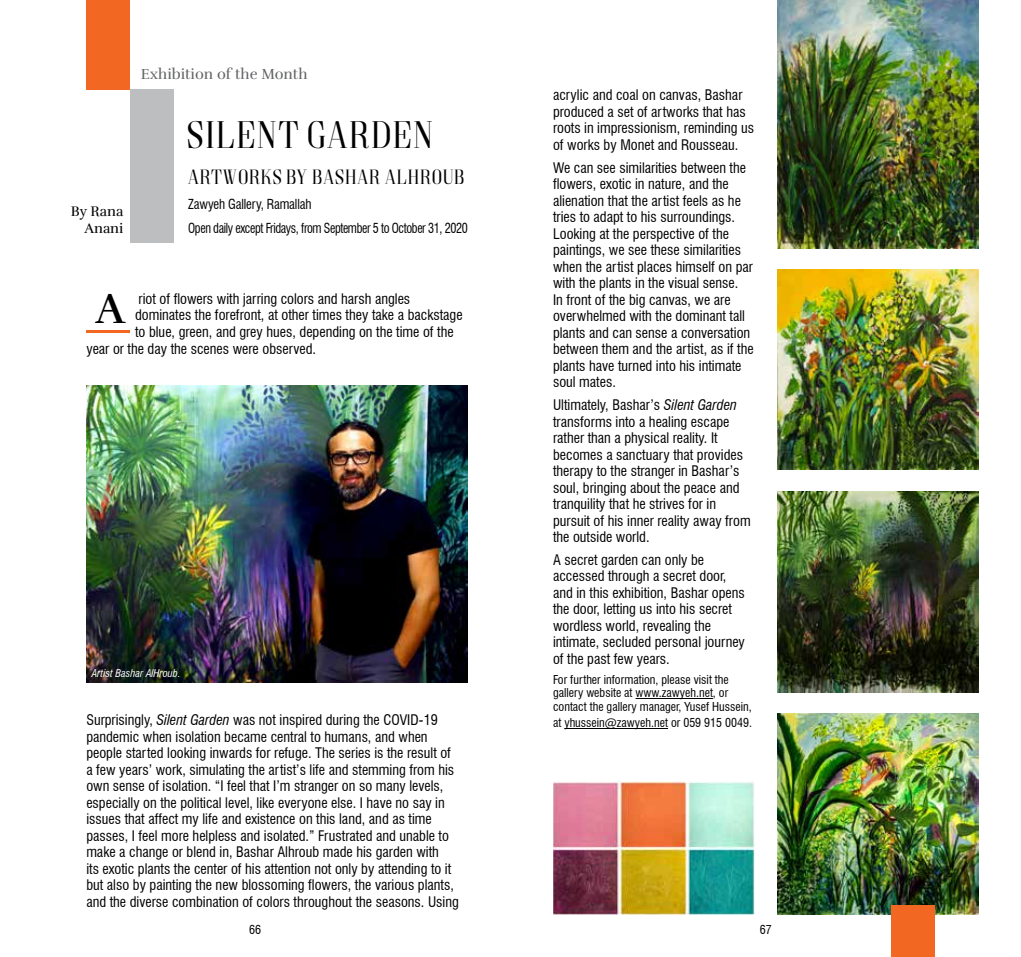
<style>
.page{position:relative;width:1021px;height:957px;background:#fff}
.page>*{position:absolute;margin:0;border:0;box-sizing:border-box;transform-origin:0 0}
.t1{font:700 43.5px "Rufina";color:#000;scale:.96 1}
.t2{font:39px "Goldoni";letter-spacing:-.02em;color:#000;scale:.96 1}
.t3{font:21px "Goldoni";letter-spacing:-.03em;color:#000;scale:.96 1}
.t4{font:15px "Rufina";color:#636466}
.t5{font:condensed 14.25px/16.5px "Swiss 721 BT";color:#000}
.t6{font:14.25px/16.5px "Rufina";color:#000;text-align:right}
.t7{font:condensed 13.5px/24.3px "Swiss 721 BT";letter-spacing:-.03em;color:#000;scale:.96 1}
.t8{font:condensed 12px/13.5px "Swiss 721 BT";color:#000}
.t9{font:italic condensed 10.5px "Swiss 721 BT";color:#fff}
.s1{font-style:italic}
</style>
<div class="page">
<div style="left:86px;top:0;width:44px;height:89px;background:#f26722"></div>
<hr style="left:86px;top:330px;width:44px;height:3px;background:#f26722">
<div style="left:130px;top:89px;width:44px;height:153px;background:#bcbec0"></div>
<hr style="left:635px;top:698px;width:78px;height:1px;background:#000">
<hr style="left:564px;top:728px;width:104px;height:1px;background:#000">
<img style="left:86px;top:386px;width:382px;height:296px">
<img style="left:553px;top:781px;width:201px;height:133px">
<img style="left:777px;top:269px;width:201px;height:201px">
<img style="left:777px;top:491px;width:201px;height:201px">
<img style="left:777px;top:0;width:201px;height:249px">
<img style="left:777px;top:713px;width:201px;height:201px">
<div style="left:890px;top:906px;width:44px;height:51px;background:#f26722"></div>
<p class="t6" style="left:71px;top:204px;width:54px">By Rana<br>Anani</p>
<p class="t4" style="left:141px;top:65px;width:168px">Exhibition of the Month</p>
<h2 class="t2" style="left:188px;top:113px;width:260px">SILENT GARDEN</h2>
<h3 class="t3" style="left:188px;top:165px;width:291px">ARTWORKS BY BASHAR ALHROUB</h3>
<p class="t7" style="left:188px;top:192px;width:292px">Zawyeh Gallery, Ramallah<br>Open daily except Fridays, from September 5 to October 31, 2020</p>
<h1 class="t1" style="left:96px;top:281px;width:31px">A</h1>
<p class="t5" style="left:139px;top:290px;width:273px">riot of flowers with jarring colors and harsh angles</p>
<p class="t5" style="left:135px;top:307px;width:329px">dominates the forefront, at other times they take a backstage</p>
<p class="t5" style="left:135px;top:323px;width:320px">to blue, green, and grey hues, depending on the time of the</p>
<p class="t5" style="left:86px;top:340px;width:231px">year or the day the scenes were observed.</p>
<p class="t9" style="left:92px;top:667px;width:90px">Artist Bashar AlHroub.</p>
<p class="t5" style="left:86px;top:712px;width:374px">Surprisingly, <span class="s1">Silent Garden</span> was not inspired during the COVID-19 pandemic when isolation became central to humans, and when people started looking inwards for refuge. The series is the result of a few years’ work, simulating the artist’s life and stemming from his own sense of isolation. “I feel that I’m stranger on so many levels, especially on the political level, like everyone else. I have no say in issues that affect my life and existence on this land, and as time passes, I feel more helpless and isolated.” Frustrated and unable to make a change or blend in, Bashar Alhroub made his garden with<br>its exotic plants the center of his attention not only by attending to it but also by painting the new blossoming flowers, the various plants, and the diverse combination of colors throughout the seasons. Using</p>
<p class="t5" style="left:553px;top:87px;width:202px">acrylic and coal on canvas, Bashar produced a set of artworks that has roots in impressionism, reminding us of works by Monet and Rousseau.</p>
<p class="t5" style="left:553px;top:159px;width:202px">We can see similarities between the flowers, exotic in nature, and the alienation that the artist feels as he tries to adapt to his surroundings.<br>Looking at the perspective of the paintings, we see these similarities when the artist places himself on par with the plants in the visual sense.<br>In front of the big canvas, we are overwhelmed with the dominant tall plants and can sense a conversation between them and the artist, as if the plants have turned into his intimate soul mates.</p>
<p class="t5" style="left:553px;top:396px;width:199px">Ultimately, Bashar’s <span class="s1">Silent Garden </span>transforms into a healing escape rather than a physical reality. It becomes a sanctuary that provides therapy to the stranger in Bashar’s soul, bringing about the peace and tranquility that he strives for in pursuit of his inner reality away from the outside world.</p>
<p class="t5" style="left:553px;top:551px;width:193px">A secret garden can only be accessed through a secret door, and in this exhibition, Bashar opens the door, letting us into his secret wordless world, revealing the intimate, secluded personal journey of the past few years.</p>
<p class="t8" style="left:553px;top:673px;width:200px">For further information, please visit the gallery website at www.zawyeh.net, or contact the gallery manager, Yusef Hussein,</p>
<p class="t8" style="left:553px;top:716px;width:200px">at yhussein@zawyeh.net or 059 915 0049.</p>
<p class="t8" style="left:249px;top:923px;width:13px">66</p>
<p class="t8" style="left:759px;top:923px;width:13px">67</p>
</div>
